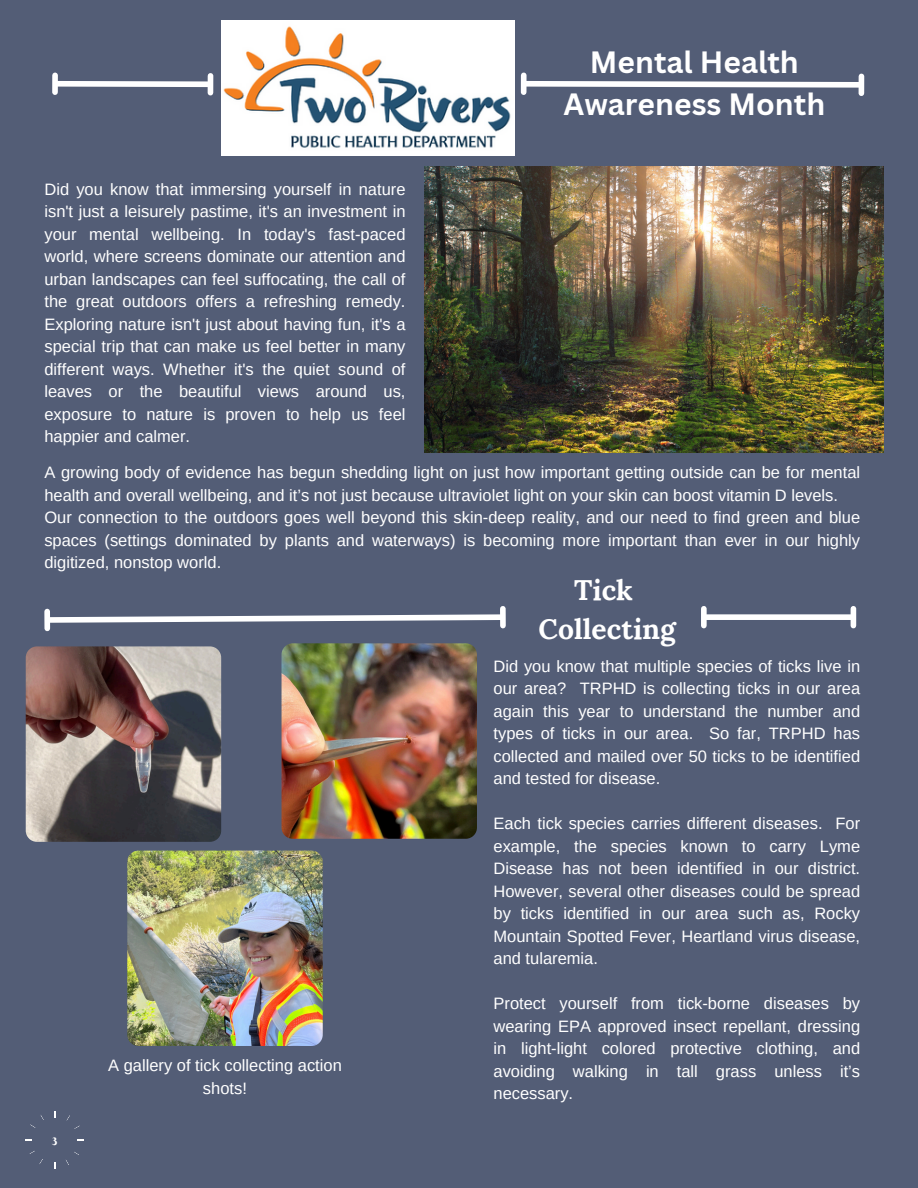
<style>
.page{position:relative;width:918px;height:1188px;background:#535d76}
.page>*{position:absolute;margin:0;border:0;box-sizing:border-box;transform-origin:0 0}
.t1{font:700 30px/41.7px "Canva Sans";color:#fff;text-align:center}
.t2{font:700 28.2px/39.3px "Lora";color:#fff;text-align:center}
.t3{font:16.5px/22.5px "Arimo";color:#fff;text-align:justify}
.t4{font:11.1px "Berkshire Swash";color:#fff}
</style>
<div class="page">
<svg style="left:29px;top:1150px;width:14px;height:14px"></svg>
<svg style="left:66px;top:1115px;width:14px;height:14px"></svg>
<svg style="left:30px;top:1115px;width:14px;height:13px"></svg>
<svg style="left:66px;top:1151px;width:13px;height:14px"></svg>
<svg style="left:50px;top:614px;width:450px;height:12px"></svg>
<div style="left:44px;top:612px;width:6px;height:16px;background:#fff"></div>
<div style="left:500px;top:609px;width:6px;height:17px;background:#fff"></div>
<div style="left:705px;top:614px;width:147px;height:6px;background:#fff"></div>
<div style="left:701px;top:609px;width:6px;height:17px;background:#fff"></div>
<div style="left:851px;top:609px;width:5px;height:17px;background:#fff"></div>
<svg style="left:520px;top:78px;width:345px;height:12px"></svg>
<div style="left:521px;top:75px;width:6px;height:17px;background:#fff"></div>
<div style="left:859px;top:76px;width:5px;height:17px;background:#fff"></div>
<svg style="left:58px;top:78px;width:156px;height:12px"></svg>
<div style="left:52px;top:75px;width:6px;height:17px;background:#fff"></div>
<div style="left:208px;top:76px;width:5px;height:17px;background:#fff"></div>
<img style="left:26px;top:646px;width:195px;height:196px;border-radius:11px">
<img style="left:221px;top:21px;width:294px;height:135px">
<img style="left:425px;top:167px;width:459px;height:286px">
<img style="left:282px;top:643px;width:195px;height:196px;border-radius:11px">
<img style="left:127px;top:851px;width:196px;height:195px;border-radius:11px">
<h1 class="t3" style="left:44px;top:178px;width:363px">Did you know that immersing yourself in nature isn't just a leisurely pastime, it's an investment in your mental wellbeing. In today's fast-paced world, where screens dominate our attention and urban landscapes can feel suffocating, the call of the great outdoors offers a refreshing remedy.<br>Exploring nature isn't just about having fun, it's a special trip that can make us feel better in many different ways. Whether it's the quiet sound of leaves or the beautiful views around us, exposure to nature is proven to help us feel happier and calmer.</h1>
<p class="t1" style="left:563px;top:41px;width:263px">Mental Health<br>Awareness Month</p>
<p class="t3" style="left:44px;top:461px;width:817px">A growing body of evidence has begun shedding light on just how important getting outside can be for mental health and overall wellbeing, and it’s not just because ultraviolet light on your skin can boost vitamin D levels.</p>
<p class="t3" style="left:44px;top:506px;width:817px">Our connection to the outdoors goes well beyond this skin-deep reality, and our need to find green and blue spaces (settings dominated by plants and waterways) is becoming more important than ever in our highly digitized, nonstop world.</p>
<p class="t4" style="left:52px;top:1132px;width:7px">3</p>
<p class="t3" style="left:108px;top:1054px;width:235px;text-align:center">A gallery of tick collecting action shots!</p>
<p class="t2" style="left:539px;top:570px;width:139px">Tick<br>Collecting</p>
<p class="t3" style="left:494px;top:655px;width:368px">Did you know that multiple species of ticks live in our area? TRPHD is collecting ticks in our area again this year to understand the number and types of ticks in our area. So far, TRPHD has collected and mailed over 50 ticks to be identified and tested for disease.</p>
<p class="t3" style="left:494px;top:812px;width:368px">Each tick species carries different diseases. For example, the species known to carry Lyme Disease has not been identified in our district.<br>However, several other diseases could be spread by ticks identified in our area such as, Rocky Mountain Spotted Fever, Heartland virus disease, and tularemia.</p>
<p class="t3" style="left:494px;top:992px;width:368px">Protect yourself from tick-borne diseases by wearing EPA approved insect repellant, dressing in light-light colored protective clothing, and avoiding walking in tall grass unless it’s necessary.</p>
</div>
